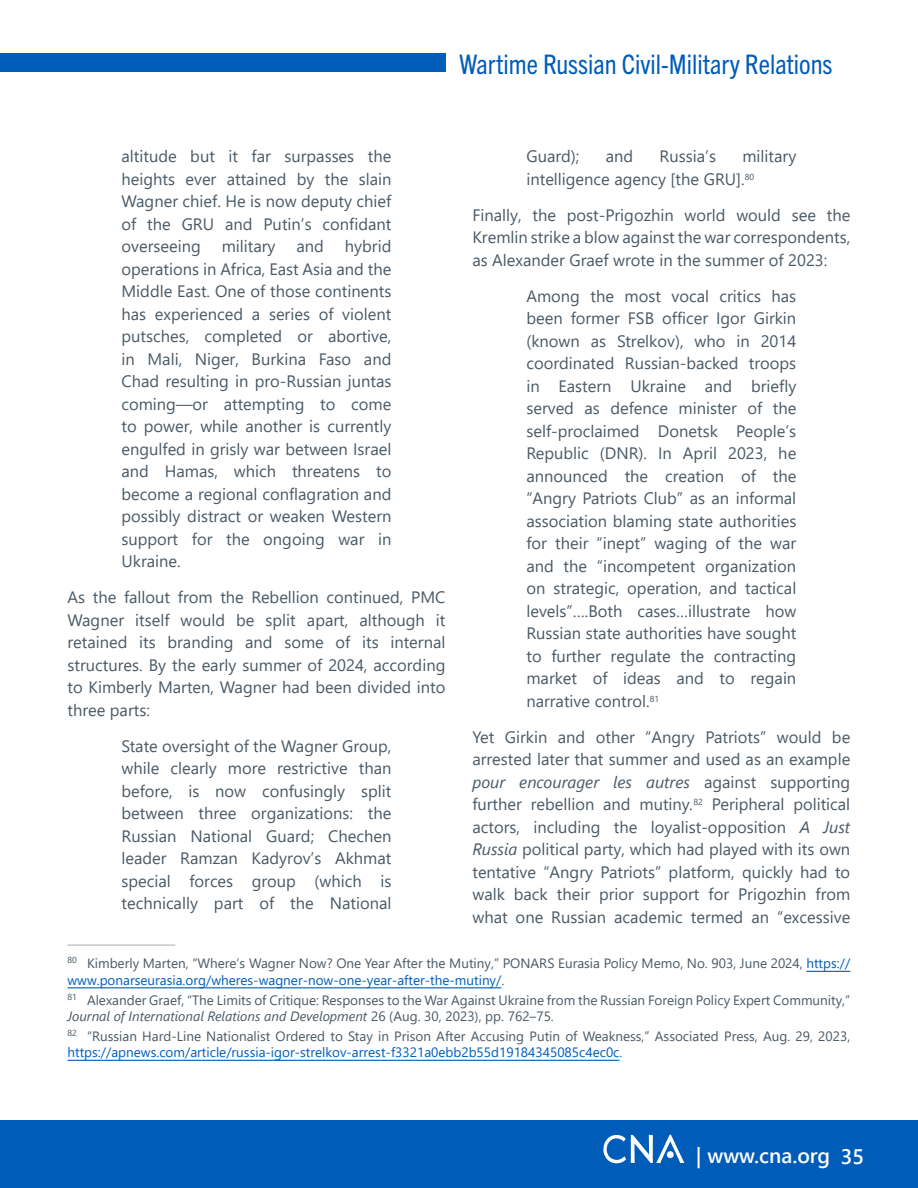
<style>
.page{position:relative;width:918px;height:1188px;background:#fff}
.page>*{position:absolute;margin:0;border:0;box-sizing:border-box;transform-origin:0 0}
.t1{font:condensed 27px "Trade Gothic Next LT Pro";color:#005cb9}
.t2{font:600 21px "Segoe UI";color:#fff}
.t3{font:16.5px/22.5px "Segoe UI";color:#495965;text-align:justify}
.t4{font:13.5px/16.5px "Segoe UI";color:#495965}
.s1{font-style:italic}
.s2{color:#005cb9}
</style>
<div class="page">
<div style="left:0;top:53px;width:446px;height:19px;background:#005cb9"></div>
<div style="left:0;top:1120px;width:918px;height:68px;background:#005cb9"></div>
<svg style="left:603px;top:1135px;width:81px;height:28px"></svg>
<div style="left:667px;top:1151px;width:7px;height:7px;background:#fff;border-radius:50%"></div>
<hr style="left:68px;top:945px;width:108px;height:1px;background:#a4acb2">
<hr style="left:806px;top:971px;width:44px;height:1px;background:#005cb9">
<hr style="left:68px;top:987px;width:433px;height:1px;background:#005cb9">
<hr style="left:68px;top:1060px;width:551px;height:1px;background:#005cb9">
<h1 class="t1" style="left:459px;top:46px;width:375px">Wartime Russian Civil-Military Relations</h1>
<p class="t3" style="left:122px;top:143px;width:271px">altitude but it far surpasses the heights ever attained by the slain Wagner chief. He is now deputy chief of the GRU and Putin’s confidant overseeing</p>
<p class="t3" style="left:122px;top:233px;width:271px;text-indent:223px">hybrid operations in Africa, East Asia and the Middle East. One of those continents has experienced a series of violent putsches, completed or abortive, in Mali, Niger, Burkina Faso and Chad resulting in pro-Russian juntas coming—or attempting to come to power, while another is currently engulfed in grisly war between Israel and Hamas, which threatens to become a regional conflagration and possibly distract or weaken Western support for the ongoing war in Ukraine.</p>
<p class="t3" style="left:68px;top:584px;width:379px">As the fallout from the Rebellion continued, PMC Wagner itself would be split apart, although it retained its branding and some of its internal structures. By the early summer of 2024, according to Kimberly Marten, Wagner had been divided into three parts:</p>
<p class="t3" style="left:122px;top:733px;width:271px">State oversight of the Wagner Group, while clearly more restrictive than before, is now confusingly split between three organizations: the Russian National Guard; Chechen leader Ramzan Kadyrov’s Akhmat special forces group (which is technically part of the National</p>
<p class="t3" style="left:222px;top:233px;width:55px">military</p>
<p class="t3" style="left:297px;top:233px;width:29px">and</p>
<p class="t3" style="left:526px;top:143px;width:271px;text-indent:216px">military intelligence agency [the GRU].<sup>80</sup></p>
<p class="t3" style="left:472px;top:202px;width:379px">Finally, the post-Prigozhin world would see the Kremlin strike a blow against the war correspondents, as Alexander Graef wrote in the summer of 2023:</p>
<p class="t3" style="left:526px;top:283px;width:271px">Among the most vocal critics has been former FSB officer Igor Girkin (known as Strelkov), who in 2014 coordinated Russian-backed troops in Eastern Ukraine and briefly served as defence minister of the self-proclaimed Donetsk People’s Republic (DNR). In April 2023, he announced the creation of the “Angry Patriots Club” as an informal association blaming state authorities for their “inept” waging of the war and the “incompetent organization on strategic, operation, and tactical levels”….Both cases…illustrate how Russian state authorities have sought to further regulate the contracting market of ideas and to regain narrative control.<sup>81</sup></p>
<p class="t3" style="left:472px;top:724px;width:379px">Yet Girkin and other “Angry Patriots” would be arrested later that summer and used as an example <span class="s1">pour encourager les autres</span> against supporting further rebellion and mutiny<span class="s1">.</span><sup>82</sup> Peripheral political actors, including the loyalist-opposition <span class="s1">A Just Russia</span> political party, which had played with its own tentative “Angry Patriots” platform, quickly had to walk back their prior support for Prigozhin from what one Russian academic termed an “excessive</p>
<p class="t3" style="left:526px;top:143px;width:55px">Guard);</p>
<p class="t3" style="left:606px;top:143px;width:29px">and</p>
<p class="t3" style="left:660px;top:143px;width:58px">Russia’s</p>
<p class="t4" style="left:68px;top:954px;width:784px"><sup>80</sup> Kimberly Marten, “Where’s Wagner Now? One Year After the Mutiny,” PONARS Eurasia Policy Memo, No. 903, June 2024, <span class="s2">https:// www.ponarseurasia.org/wheres-wagner-now-one-year-after-the-mutiny/</span>.</p>
<p class="t4" style="left:68px;top:990px;width:784px"><sup>81</sup> Alexander Graef, “The Limits of Critique: Responses to the War Against Ukraine from the Russian Foreign Policy Expert Community,”<br><span class="s1">Journal of International Relations and Development</span> 26 (Aug. 30, 2023), pp. 762–75.</p>
<p class="t4" style="left:68px;top:1027px;width:784px"><sup>82</sup> “Russian Hard-Line Nationalist Ordered to Stay in Prison After Accusing Putin of Weakness,” Associated Press, Aug. 29, 2023, <span class="s2">https://apnews.com/article/russia-igor-strelkov-arrest-f3321a0ebb2b55d19184345085c4ec0c</span>.</p>
<p class="t2" style="left:696px;top:1136px;width:170px">| www.cna.org 35</p>
</div>
